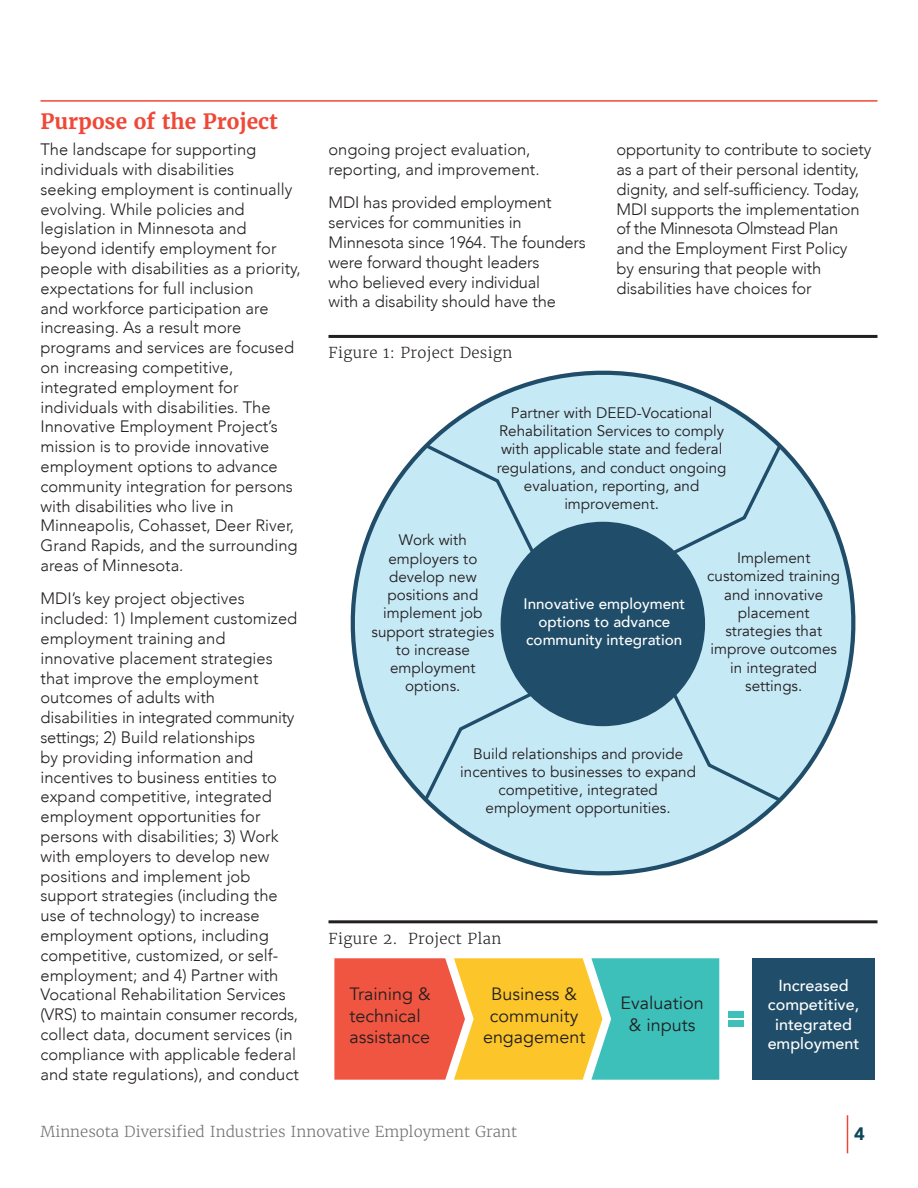
<style>
.page{position:relative;width:918px;height:1188px;background:#fff}
.page>*{position:absolute;margin:0;border:0;box-sizing:border-box;transform-origin:0 0}
.t1{font:700 21px "Merriweather";color:#ef4838}
.t2{font:900 18px "Avenir";color:#0e4858}
.t3{font:17.85px/21.3px "Avenir";color:#231f20;text-align:center}
.t4{font:300 16.5px/19.8px "Avenir";color:#231f20}
.t5{font:500 16.05px/19.2px "Avenir";color:#fff;text-align:center}
.t6{font:15.15px/18.3px "Avenir";color:#231f20;text-align:center}
.t7{font:500 15.15px/18.3px "Avenir";color:#fff;text-align:center}
.t8{font:300 15px "Merriweather";color:#717074}
.t9{font:300 15px "Merriweather";letter-spacing:.02em;color:#231f20}
</style>
<div class="page">
<hr style="left:847px;top:1115px;width:1px;height:38px;background:#ef4838">
<hr style="left:41px;top:100px;width:837px;height:2px;background:#ef4838">
<svg style="left:350px;top:370px;width:506px;height:506px"></svg>
<div style="left:503px;top:524px;width:200px;height:200px;background:#204d69;border-radius:50%"></div>
<div style="left:501px;top:522px;width:204px;height:204px;border:4px solid #204d69;border-radius:50%"></div>
<div style="left:669px;top:442px;width:115px;height:115px;background:#c6e9f6"></div>
<div style="left:422px;top:441px;width:115px;height:115px;background:#c6e9f6"></div>
<div style="left:421px;top:689px;width:115px;height:116px;background:#c6e9f6"></div>
<div style="left:670px;top:690px;width:115px;height:115px;background:#c6e9f6"></div>
<hr style="left:329px;top:335px;width:549px;height:3px;background:#231f20">
<svg style="left:334px;top:958px;width:410px;height:122px;background:#c1a870"></svg>
<div style="left:752px;top:958px;width:123px;height:122px;background:#204d69"></div>
<div style="left:728px;top:1021px;width:15px;height:6px;background:#3dbfba"></div>
<div style="left:728px;top:1011px;width:15px;height:6px;background:#3dbfba"></div>
<hr style="left:329px;top:920px;width:549px;height:3px;background:#231f20">
<p class="t1" style="left:40px;top:108px;width:239px">Purpose of the Project</p>
<p class="t4" style="left:40px;top:141px;width:262px">The landscape for supporting individuals with disabilities<br>seeking employment is continually evolving . While policies and legislation in Minnesota and beyond identify employment for people with disabilities as a priority, expectations for full inclusion<br>and workforce participation are increasing . As a result more programs and services are focused on increasing competitive, integrated employment for individuals with disabilities . The<br>Innovative Employment Project’s mission is to provide innovative employment options to advance community integration for persons with disabilities who live in<br>Minneapolis, Cohasset, Deer River,<br>Grand Rapids, and the surrounding areas of Minnesota .</p>
<p class="t4" style="left:40px;top:590px;width:260px">MDI’s key project objectives included: 1) Implement customized employment training and innovative placement strategies that improve the employment outcomes of adults with<br>disabilities in integrated community settings; 2) Build relationships<br>by providing information and incentives to business entities to expand competitive, integrated employment opportunities for persons with disabilities; 3) Work with employers to develop new positions and implement job support strategies (including the use of technology) to increase employment options, including competitive, customized, or self&shy;employment; and 4) Partner with<br>Vocational Rehabilitation Services (VRS) to maintain consumer records, collect data, document services (in compliance with applicable federal and state regulations), and conduct</p>
<p class="t4" style="left:328px;top:140px;width:213px">ongoing project evaluation, reporting, and improvement.</p>
<p class="t4" style="left:328px;top:194px;width:259px">MDI has provided employment services for communities in<br>Minnesota since 1964. The founders were forward thought leaders<br>who believed every individual<br>with a disability should have the</p>
<p class="t9" style="left:328px;top:346px;width:185px">Figure 1: Project Design</p>
<p class="t4" style="left:616px;top:141px;width:256px">opportunity to contribute to society as a part of their personal identity, dignity, and self-sufficiency. Today, MDI supports the implementation of the Minnesota Olmstead Plan<br>and the Employment First Policy<br>by ensuring that people with disabilities have choices for</p>
<p class="t6" style="left:497px;top:405px;width:231px">Partner with DEED-Vocational<br>Rehabilitation Services to comply with applicable state and federal regulations, and conduct ongoing evaluation, reporting, and improvement.</p>
<p class="t6" style="left:372px;top:532px;width:124px">Work with employers to develop new positions and implement job support strategies to increase employment options.</p>
<p class="t7" style="left:523px;top:596px;width:163px">Innovative employment options to advance community integration</p>
<p class="t6" style="left:707px;top:550px;width:134px">Implement customized training and innovative placement strategies that improve outcomes in integrated settings.</p>
<p class="t6" style="left:460px;top:746px;width:237px">Build relationships and provide incentives to businesses to expand competitive, integrated employment opportunities.</p>
<p class="t9" style="left:328px;top:931px;width:174px">Figure 2. Project Plan</p>
<p class="t3" style="left:350px;top:986px;width:83px;text-align:left">Training &amp; technical assistance</p>
<p class="t3" style="left:483px;top:986px;width:104px">Business &amp; community engagement</p>
<p class="t3" style="left:621px;top:994px;width:85px">Evaluation &amp; inputs</p>
<p class="t5" style="left:768px;top:978px;width:93px">Increased competitive, integrated employment</p>
<p class="t8" style="left:40px;top:1122px;width:478px">Minnesota Diversified Industries Innovative Employment Grant</p>
<p class="t2" style="left:854px;top:1126px;width:12px">4</p>
</div>
